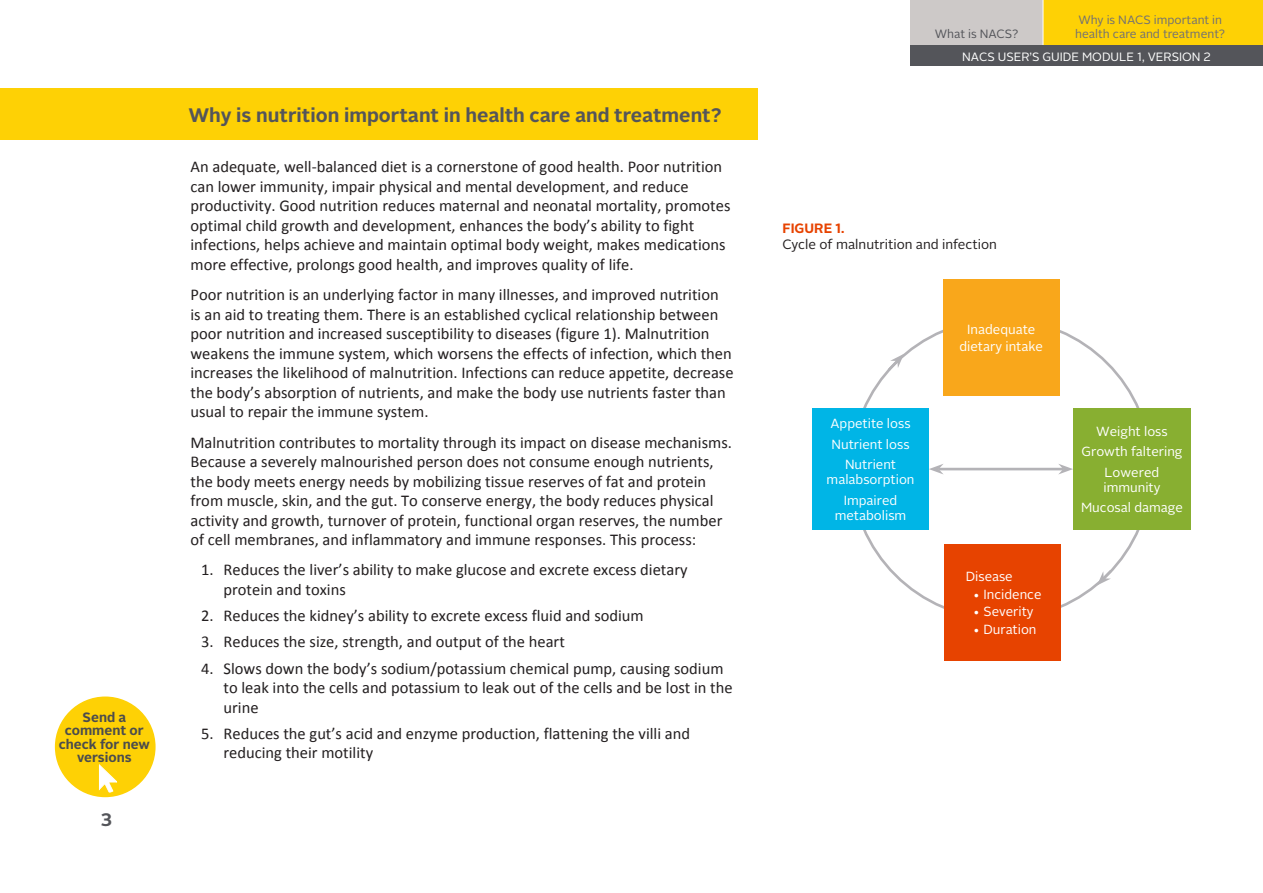
<style>
.page{position:relative;width:1263px;height:893px;background:#fff}
.page>*{position:absolute;margin:0;border:0;box-sizing:border-box;transform-origin:0 0}
.Heading_questions{font:700 19.5px "Alright Sans";color:#54555a}
.t1{font:700 18px "Alright Sans";color:#54555a}
.Numbered-list-in-a-g{font:16.5px/19.5px "Calibri";color:#231f20}
.Send_a_comment{font:700 13.5px/13.5px "Alright Sans";color:#4b4c4d;text-align:center}
.No_Spacing{font:13.5px "Alright Sans";color:#231f20}
.No_Spacing-2{font:700 13.5px "Alright Sans";color:#e74300}
.t2{font:13.2px/15px "Alright Sans";color:#fff;text-align:center}
.t3{font:12px/14.4px "Alright Sans";color:#717074}
.t4{font:12px "Alright Sans";color:#fff}
.t5{font:12px "Alright Sans";color:#54555a}
</style>
<div class="page">
<div style="left:910px;top:0;width:133px;height:65px;background:#cdc9c8"></div>
<div style="left:1043px;top:0;width:220px;height:66px;background:#fed105"></div>
<div style="left:910px;top:46px;width:352px;height:20px;background:#54555a"></div>
<div style="left:0;top:89px;width:758px;height:51px;background:#fed105"></div>
<hr style="left:939px;top:468px;width:124px;height:2px;background:#b4b3b7">
<svg style="left:929px;top:464px;width:15px;height:10px"></svg>
<svg style="left:1058px;top:464px;width:15px;height:10px"></svg>
<svg style="left:1097px;top:567px;width:17px;height:18px"></svg>
<svg style="left:885px;top:354px;width:19px;height:20px"></svg>
<div style="left:943px;top:279px;width:116px;height:117px;background:#f9a71b"></div>
<div style="left:944px;top:544px;width:117px;height:117px;background:#e74300"></div>
<div style="left:812px;top:408px;width:117px;height:122px;background:#00b5e6"></div>
<div style="left:1073px;top:408px;width:118px;height:122px;background:#88af31"></div>
<div style="left:56px;top:697px;width:99px;height:99px;background:#fed105;border-radius:50%"></div>
<div style="left:55px;top:696px;width:101px;height:101px;border:2px solid #fed105;border-radius:50%"></div>
<svg style="left:100px;top:766px;width:16px;height:25px"></svg>
<div style="left:97px;top:763px;width:22px;height:31px;border:2px solid #fed105"></div>
<p class="Send_a_comment" style="left:59px;top:710px;width:93px">Send a comment or check for new versions</p>
<p class="t1" style="left:100px;top:807px;width:13px">3</p>
<p class="Heading_questions" style="left:188px;top:101px;width:535px">Why is nutrition important in health care and treatment?</p>
<p class="Numbered-list-in-a-g" style="left:190px;top:157px;width:541px">An adequate, well-balanced diet is a cornerstone of good health. Poor nutrition can lower immunity, impair physical and mental development, and reduce productivity. Good nutrition reduces maternal and neonatal mortality, promotes optimal child growth and development, enhances the body’s ability to fight infections, helps achieve and maintain optimal body weight, makes medications more effective, prolongs good health, and improves quality of life.</p>
<p class="Numbered-list-in-a-g" style="left:190px;top:285px;width:544px">Poor nutrition is an underlying factor in many illnesses, and improved nutrition<br>is an aid to treating them. There is an established cyclical relationship between poor nutrition and increased susceptibility to diseases (figure 1). Malnutrition weakens the immune system, which worsens the effects of infection, which then increases the likelihood of malnutrition. Infections can reduce appetite, decrease the body’s absorption of nutrients, and make the body use nutrients faster than usual to repair the immune system.</p>
<p class="Numbered-list-in-a-g" style="left:190px;top:432px;width:543px">Malnutrition contributes to mortality through its impact on disease mechanisms.<br>Because a severely malnourished person does not consume enough nutrients, the body meets energy needs by mobilizing tissue reserves of fat and protein from muscle, skin, and the gut. To conserve energy, the body reduces physical activity and growth, turnover of protein, functional organ reserves, the number of cell membranes, and inflammatory and immune responses. This process:</p>
<p class="Numbered-list-in-a-g" style="left:224px;top:560px;width:465px;text-indent:-22px">1. Reduces the liver’s ability to make glucose and excrete excess dietary protein and toxins</p>
<p class="Numbered-list-in-a-g" style="left:201px;top:606px;width:444px">2. Reduces the kidney’s ability to excrete excess fluid and sodium</p>
<p class="Numbered-list-in-a-g" style="left:201px;top:632px;width:365px">3. Reduces the size, strength, and output of the heart</p>
<p class="Numbered-list-in-a-g" style="left:224px;top:658px;width:511px;text-indent:-22px">4. Slows down the body’s sodium/potassium chemical pump, causing sodium to leak into the cells and potassium to leak out of the cells and be lost in the urine</p>
<p class="Numbered-list-in-a-g" style="left:224px;top:724px;width:468px;text-indent:-22px">5. Reduces the gut’s acid and enzyme production, flattening the villi and reducing their motility</p>
<p class="t3" style="left:1075px;top:13px;width:151px">Why is NACS important in health care and treatment?</p>
<p class="t4" style="left:962px;top:48px;width:250px">NACS USER’S GUIDE MODULE 1, VERSION 2</p>
<p class="t5" style="left:935px;top:26px;width:85px">What is NACS?</p>
<p class="No_Spacing-2" style="left:782px;top:218px;width:64px">FIGURE 1.</p>
<p class="No_Spacing" style="left:782px;top:235px;width:216px">Cycle of malnutrition and infection</p>
<p class="t2" style="left:830px;top:417px;width:82px">Appetite loss</p>
<p class="t2" style="left:831px;top:437px;width:80px">Nutrient loss</p>
<p class="t2" style="left:826px;top:457px;width:89px">Nutrient malabsorption</p>
<p class="t2" style="left:835px;top:493px;width:73px">Impaired metabolism</p>
<p class="t2" style="left:959px;top:322px;width:85px;line-height:16.5px">Inadequate dietary intake</p>
<p class="t2" style="left:966px;top:569px;width:49px">Disease</p>
<p class="t2" style="left:973px;top:587px;width:70px">• Incidence</p>
<p class="t2" style="left:973px;top:605px;width:62px">• Severity</p>
<p class="t2" style="left:973px;top:622px;width:65px">• Duration</p>
<p class="t2" style="left:1096px;top:424px;width:73px">Weight loss</p>
<p class="t2" style="left:1081px;top:444px;width:103px">Growth faltering</p>
<p class="t2" style="left:1103px;top:465px;width:59px;text-align:left">Lowered immunity</p>
<p class="t2" style="left:1081px;top:500px;width:103px">Mucosal damage</p>
</div>
